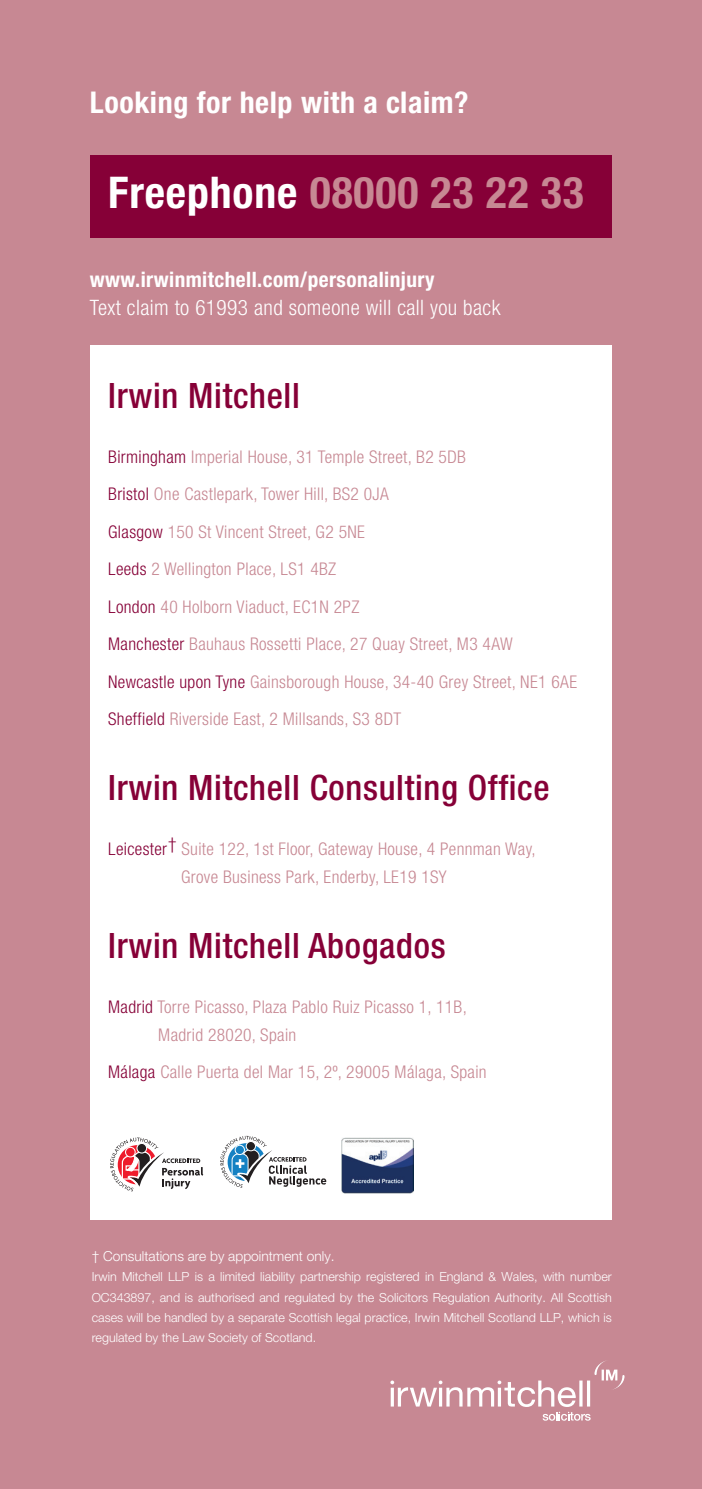
<style>
.page{position:relative;width:702px;height:1489px;background:#fff}
.page>*{position:absolute;margin:0;border:0;box-sizing:border-box;transform-origin:0 0}
.t1{font:700 condensed 43.75px "Helvetica Neue";letter-spacing:.02em;color:#c78893}
.t2{font:500 condensed 35px "Helvetica Neue";letter-spacing:.02em;color:#860037}
.t3{font:700 condensed 30px "Helvetica Neue";letter-spacing:.02em;color:#fff}
.t4{font:300 condensed 21.25px "Helvetica Neue";letter-spacing:.02em;color:#fff}
.t5{font:700 condensed 21.25px "Helvetica Neue";letter-spacing:.02em;color:#fff}
.t6{font:300 condensed 17.5px/37.5px "Helvetica Neue";letter-spacing:.02em;color:#c78893}
.t7{font:300 13.75px "Helvetica Neue";color:#fff}
.t8{font:300 12.5px/20px "Helvetica Neue";color:#fff;text-align:justify}
.s1{color:#fff}
.s2{color:#860037}
</style>
<div class="page">
<div style="left:0;top:0;width:702px;height:1488px;background:#c78893"></div>
<svg style="left:390px;top:1361px;width:234px;height:59px"></svg>
<div style="left:90px;top:155px;width:521px;height:82px;background:#860037"></div>
<div style="left:90px;top:345px;width:521px;height:874px;background:#fff"></div>
<img style="left:342px;top:1137px;width:71px;height:55px">
<svg style="left:110px;top:1137px;width:93px;height:54px"></svg>
<svg style="left:220px;top:1135px;width:106px;height:52px"></svg>
<h3 class="t3" style="left:90px;top:84px;width:380px">Looking for help with a claim?</h3>
<h1 class="t1" style="left:108px;top:166px;width:477px"><span class="s1">Freephone</span> 08000 23 22 33</h1>
<p class="t5" style="left:90px;top:267px;width:346px">www.irwinmitchell.com/personalinjury</p>
<p class="t4" style="left:90px;top:295px;width:412px">Text claim to 61993 and someone will call you back</p>
<h2 class="t2" style="left:108px;top:374px;width:193px">Irwin Mitchell</h2>
<p class="t6" style="left:108px;top:437px;width:470px"><span class="s2">Birmingham</span> Imperial House, 31 Temple Street, B2 5DB<br><span class="s2">Bristol</span> One Castlepark, Tower Hill, BS2 0JA<br><span class="s2">Glasgow</span> 150 St Vincent Street, G2 5NE<br><span class="s2">Leeds</span> 2 Wellington Place, LS1 4BZ<br><span class="s2">London</span> 40 Holborn Viaduct, EC1N 2PZ<br><span class="s2">Manchester</span> Bauhaus Rossetti Place, 27 Quay Street, M3 4AW <span class="s2">Newcastle upon Tyne</span> Gainsborough House, 34-40 Grey Street, NE1 6AE <span class="s2">Sheffield</span> Riverside East, 2 Millsands, S3 8DT</p>
<h2 class="t2" style="left:108px;top:767px;width:443px">Irwin Mitchell Consulting Office</h2>
<p class="t6" style="left:181px;top:835px;width:356px;line-height:27.5px;text-indent:-73px"><span class="s2">Leicester</span><sup>†</sup> Suite 122, 1st Floor, Gateway House, 4 Pennman Way,<br>Grove Business Park, Enderby, LE19 1SY</p>
<h2 class="t2" style="left:108px;top:924px;width:339px">Irwin Mitchell Abogados</h2>
<p class="t6" style="left:158px;top:992px;width:310px;line-height:27.5px;text-indent:-50px"><span class="s2">Madrid</span> Torre Picasso, Plaza Pablo Ruiz Picasso 1, 11B,<br>Madrid 28020, Spain</p>
<p class="t6" style="left:108px;top:1052px;width:380px"><span class="s2">Málaga</span> Calle Puerta del Mar 15, 2º, 29005 Málaga, Spain</p>
<p class="t7" style="left:92px;top:1247px;width:244px">† Consultations are by appointment only.</p>
<p class="t8" style="left:92px;top:1266px;width:521px">Irwin Mitchell LLP is a limited liability partnership registered in England &amp; Wales, with number OC343897, and is authorised and regulated by the Solicitors Regulation Authority. All Scottish cases will be handled by a separate Scottish legal practice, Irwin Mitchell Scotland LLP, which is regulated by the Law Society of Scotland.</p>
</div>
